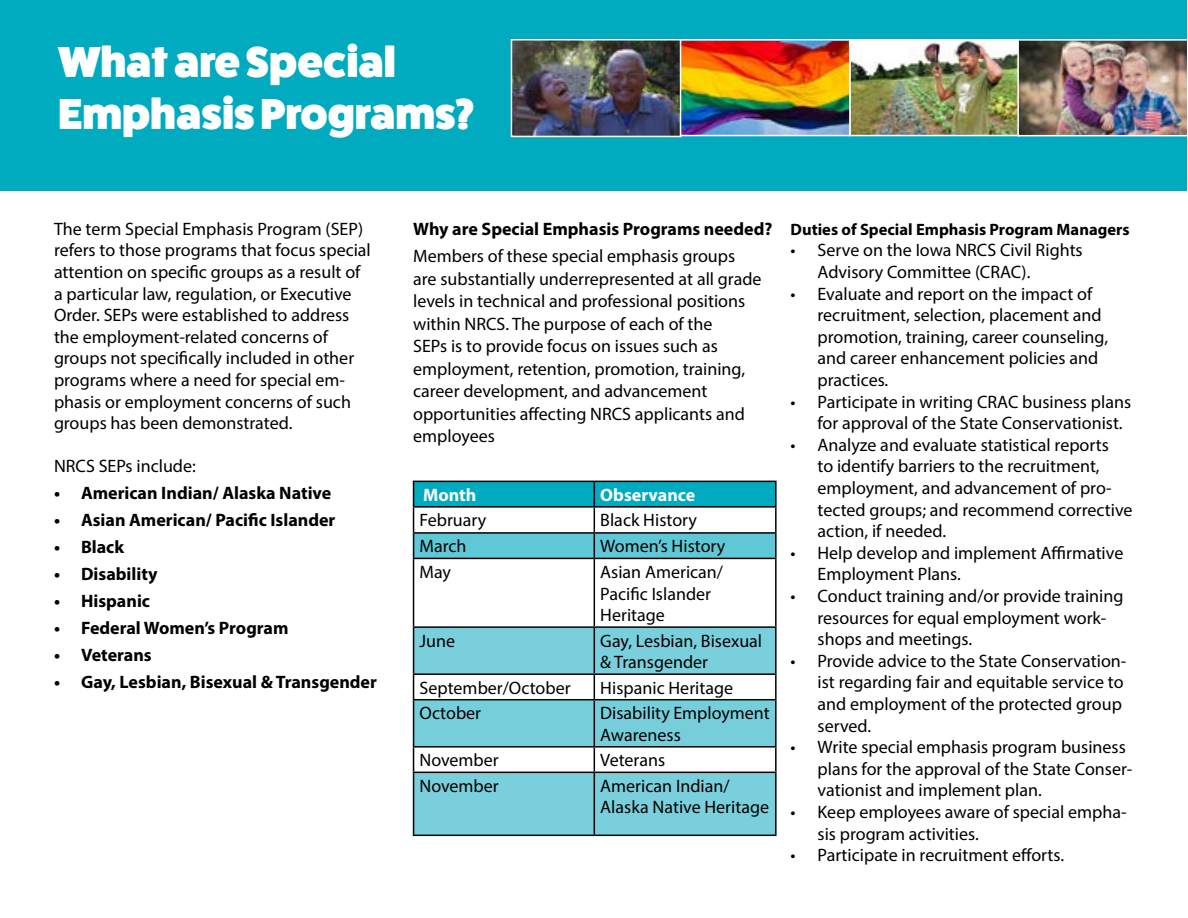
<style>
.page{position:relative;width:1188px;height:918px;background:#fff}
.page>*{position:absolute;margin:0;border:0;box-sizing:border-box;transform-origin:0 0}
.t1{font:800 43.5px/52.2px "Fat Frank";color:#fff}
.t2{font:18px/21.6px "Myriad Pro";color:#000}
.t3{font:700 18px "Myriad Pro";color:#000}
.t4{font:700 18px "Myriad Pro";color:#fff}
.t5{font:700 16.5px "Myriad Pro";color:#000}
</style>
<div class="page">
<div style="left:414px;top:628px;width:361px;height:207px;background:#79cfdb"></div>
<hr style="left:775px;top:508px;width:2px;height:24px;background:#000">
<hr style="left:413px;top:559px;width:1px;height:67px;background:#000">
<hr style="left:594px;top:559px;width:1px;height:67px;background:#000">
<hr style="left:775px;top:559px;width:2px;height:67px;background:#000">
<hr style="left:594px;top:628px;width:1px;height:45px;background:#000">
<hr style="left:775px;top:700px;width:2px;height:46px;background:#000">
<hr style="left:413px;top:773px;width:1px;height:62px;background:#000">
<hr style="left:594px;top:773px;width:1px;height:62px;background:#000">
<hr style="left:775px;top:773px;width:2px;height:62px;background:#000">
<hr style="left:413px;top:835px;width:181px;height:1px;background:#000">
<hr style="left:594px;top:835px;width:183px;height:1px;background:#000">
<hr style="left:594px;top:481px;width:183px;height:1px;background:#000">
<hr style="left:775px;top:482px;width:2px;height:24px;background:#000">
<hr style="left:594px;top:506px;width:183px;height:2px;background:#000">
<hr style="left:413px;top:626px;width:181px;height:2px;background:#000">
<hr style="left:413px;top:628px;width:1px;height:45px;background:#000">
<hr style="left:594px;top:626px;width:183px;height:2px;background:#000">
<hr style="left:775px;top:628px;width:2px;height:45px;background:#000">
<hr style="left:413px;top:673px;width:181px;height:2px;background:#000">
<hr style="left:594px;top:673px;width:183px;height:2px;background:#000">
<hr style="left:775px;top:675px;width:2px;height:24px;background:#000">
<hr style="left:594px;top:699px;width:183px;height:1px;background:#000">
<svg style="left:413px;top:481px;width:363px;height:77px"></svg>
<hr style="left:594px;top:532px;width:183px;height:2px;background:#000">
<hr style="left:775px;top:534px;width:2px;height:24px;background:#000">
<hr style="left:413px;top:558px;width:181px;height:1px;background:#000">
<hr style="left:594px;top:558px;width:183px;height:1px;background:#000">
<hr style="left:594px;top:746px;width:183px;height:2px;background:#000">
<svg style="left:413px;top:674px;width:363px;height:98px"></svg>
<hr style="left:775px;top:748px;width:2px;height:24px;background:#000">
<hr style="left:413px;top:772px;width:181px;height:1px;background:#000">
<hr style="left:594px;top:772px;width:183px;height:1px;background:#000">
<div style="left:0;top:0;width:1186px;height:191px;background:#00abc0"></div>
<img style="left:514px;top:42px;width:503px;height:92px">
<div style="left:511px;top:39px;width:171px;height:98px;border:2px solid #fff"></div>
<div style="left:680px;top:39px;width:171px;height:97px;border:2px solid #fff"></div>
<div style="left:849px;top:39px;width:171px;height:97px;border:2px solid #fff"></div>
<img style="left:1020px;top:42px;width:165px;height:91px">
<div style="left:1017px;top:39px;width:171px;height:97px;border:2px solid #fff"></div>
<h1 class="t1" style="left:58px;top:36px;width:417px">What are Special<br>Emphasis Programs?</h1>
<p class="t2" style="left:54px;top:218px;width:318px">The term Special Emphasis Program (SEP) refers to those programs that focus special attention on specific groups as a result of a particular law, regulation, or Executive Order. SEPs were established to address the employment-related concerns of groups not specifically included in other programs where a need for special em&shy;phasis or employment concerns of such groups has been demonstrated.</p>
<p class="t2" style="left:54px;top:455px;width:143px">NRCS SEPs include:</p>
<p class="t3" style="left:54px;top:482px;width:279px">• American Indian/ Alaska Native</p>
<p class="t3" style="left:54px;top:509px;width:283px">• Asian American/ Pacific Islander</p>
<p class="t3" style="left:54px;top:536px;width:72px">• Black</p>
<p class="t3" style="left:54px;top:563px;width:105px">• Disability</p>
<p class="t3" style="left:54px;top:590px;width:98px">• Hispanic</p>
<p class="t3" style="left:54px;top:617px;width:236px">• Federal Women’s Program</p>
<p class="t3" style="left:54px;top:644px;width:99px">• Veterans</p>
<p class="t3" style="left:54px;top:671px;width:325px">• Gay, Lesbian, Bisexual &amp; Transgender</p>
<p class="t3" style="left:413px;top:217px;width:361px">Why are Special Emphasis Programs needed?</p>
<p class="t2" style="left:413px;top:245px;width:350px;line-height:22.5px">Members of these special emphasis groups are substantially underrepresented at all grade levels in technical and professional positions within NRCS. The purpose of each of the<br>SEPs is to provide focus on issues such as employment, retention, promotion, training, career development, and advancement opportunities affecting NRCS applicants and employees</p>
<p class="t4" style="left:423px;top:483px;width:55px">Month</p>
<p class="t4" style="left:600px;top:483px;width:97px">Observance</p>
<p class="t2" style="left:420px;top:509px;width:68px">February</p>
<p class="t2" style="left:600px;top:509px;width:98px">Black History</p>
<p class="t2" style="left:420px;top:535px;width:49px">March</p>
<p class="t2" style="left:600px;top:535px;width:127px">Women’s History</p>
<p class="t2" style="left:420px;top:561px;width:33px">May</p>
<p class="t2" style="left:600px;top:561px;width:124px">Asian American/<br>Pacific Islander<br>Heritage</p>
<p class="t2" style="left:420px;top:630px;width:37px">June</p>
<p class="t2" style="left:600px;top:630px;width:163px">Gay, Lesbian, Bisexual &amp; Transgender</p>
<p class="t2" style="left:420px;top:677px;width:153px">September/October</p>
<p class="t2" style="left:600px;top:677px;width:134px">Hispanic Heritage</p>
<p class="t2" style="left:420px;top:702px;width:63px">October</p>
<p class="t2" style="left:600px;top:702px;width:171px">Disability Employment<br>Awareness</p>
<p class="t2" style="left:420px;top:749px;width:81px">November</p>
<p class="t2" style="left:600px;top:749px;width:66px">Veterans</p>
<p class="t2" style="left:420px;top:775px;width:81px">November</p>
<p class="t2" style="left:600px;top:775px;width:170px">American Indian/<br>Alaska Native Heritage</p>
<p class="t5" style="left:791px;top:219px;width:340px">Duties of Special Emphasis Program Managers</p>
<p class="t2" style="left:818px;top:239px;width:267px;text-indent:-27px">• Serve on the Iowa NRCS Civil Rights<br>Advisory Committee (CRAC).</p>
<p class="t2" style="left:818px;top:283px;width:292px;text-indent:-27px">• Evaluate and report on the impact of recruitment, selection, placement and promotion, training, career counseling, and career enhancement policies and practices.</p>
<p class="t2" style="left:818px;top:391px;width:315px;text-indent:-27px">• Participate in writing CRAC business plans for approval of the State Conservationist.</p>
<p class="t2" style="left:818px;top:434px;width:317px;text-indent:-27px">• Analyze and evaluate statistical reports<br>to identify barriers to the recruitment, employment, and advancement of pro&shy;tected groups; and recommend corrective action, if needed.</p>
<p class="t2" style="left:818px;top:542px;width:307px;text-indent:-27px">• Help develop and implement Affirmative<br>Employment Plans.</p>
<p class="t2" style="left:818px;top:585px;width:307px;text-indent:-27px">• Conduct training and/or provide training resources for equal employment work&shy;shops and meetings.</p>
<p class="t2" style="left:818px;top:650px;width:310px;text-indent:-27px">• Provide advice to the State Conservation&shy;ist regarding fair and equitable service to and employment of the protected group served.</p>
<p class="t2" style="left:818px;top:736px;width:316px;text-indent:-27px">• Write special emphasis program business plans for the approval of the State Conser&shy;vationist and implement plan.</p>
<p class="t2" style="left:818px;top:801px;width:311px;text-indent:-27px">• Keep employees aware of special empha&shy;sis program activities.</p>
<p class="t2" style="left:791px;top:844px;width:275px">• Participate in recruitment efforts.</p>
</div>
